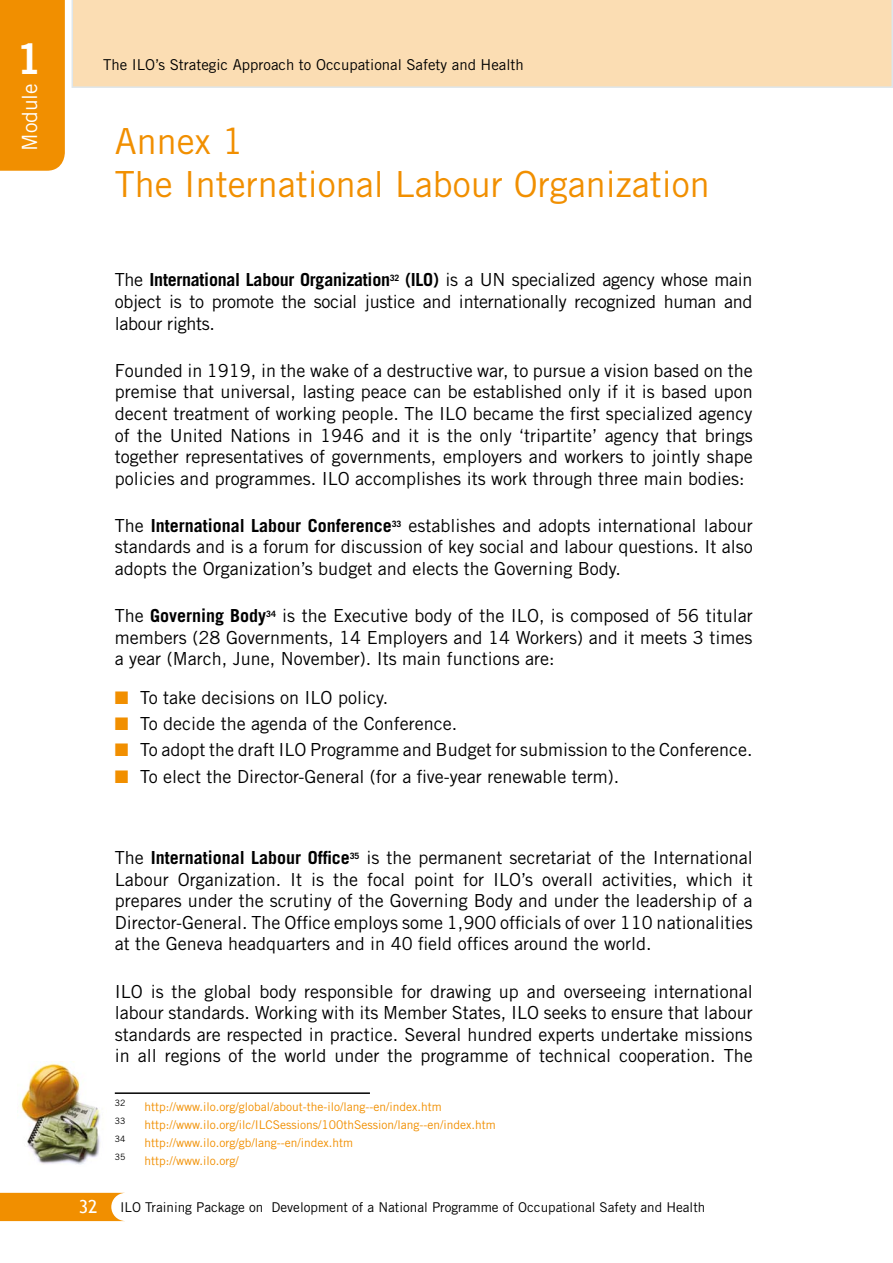
<style>
.page{position:relative;width:893px;height:1263px;background:#fff}
.page>*{position:absolute;margin:0;border:0;box-sizing:border-box;transform-origin:0 0}
.t1{font:42px "Trade Gothic LT Std Bd 2";color:#fff}
.t2{font:36px/43.2px "Trade Gothic LT Std";color:#f18f00}
.t3{font:21px "Trade Gothic LT Std";color:#fff}
.t4{font:18px/21.6px "Trade Gothic LT Std";color:#000;text-align:justify}
.t5{font:18px "Trebuchet MS";color:#fff}
.t6{font:15px "Trade Gothic LT Std";color:#000}
.t7{font:13.5px "Trade Gothic LT Std";color:#000}
.t8{font:12px "Trade Gothic LT Std";color:#f18f00}
.t9{font:8.7px "Trade Gothic LT Std";color:#000}
.s1{font-weight:700}
.s2{font-family:"Dixieland Normal";color:#f18f00}
</style>
<div class="page">
<div style="left:72px;top:0;width:821px;height:88px;background:#fbddb3"></div>
<div style="left:0;top:0;width:65px;height:171px;background:#f18f00"></div>
<svg style="left:0;top:1193px;width:124px;height:28px;background:#f29713"></svg>
<img style="left:20px;top:1061px;width:80px;height:104px">
<hr style="left:115px;top:1092px;width:255px;height:2px;background:#000">
<h1 class="t1" style="left:16px;top:33px;width:27px">1</h1>
<p class="t3" style="left:17px;top:151px;width:69px;rotate:-90deg">Module</p>
<p class="t6" style="left:103px;top:56px;width:422px">The ILO’s Strategic Approach to Occupational Safety and Health</p>
<h2 class="t2" style="left:115px;top:119px;width:597px">Annex 1<br>The International Labour Organization</h2>
<p class="t4" style="left:115px;top:269px;width:639px">The <span class="s1">International Labour Organization</span><sup>32</sup> <span class="s1">(ILO)</span> is a UN specialized agency whose main object is to promote the social justice and internationally recognized human and labour rights.</p>
<p class="t4" style="left:115px;top:359px;width:639px">Founded in 1919, in the wake of a destructive war, to pursue a vision based on the premise that universal, lasting peace can be established only if it is based upon decent treatment of working people. The ILO became the first specialized agency of the United Nations in 1946 and it is the only ‘tripartite’ agency that brings together representatives of governments, employers and workers to jointly shape policies and programmes. ILO accomplishes its work through three main bodies:</p>
<p class="t4" style="left:115px;top:514px;width:639px">The <span class="s1">International Labour Conference</span><sup>33</sup> establishes and adopts international labour standards and is a forum for discussion of key social and labour questions. It also adopts the Organization’s budget and elects the Governing Body.</p>
<p class="t4" style="left:115px;top:605px;width:639px">The <span class="s1">Governing Body</span><sup>34</sup> is the Executive body of the ILO, is composed of 56 titular members (28 Governments, 14 Employers and 14 Workers) and it meets 3 times a year (March, June, November). Its main functions are:</p>
<p class="t4" style="left:115px;top:685px;width:639px;line-height:26.1px;text-align:left"><span class="s2">Q</span> To take decisions on ILO policy.<br><span class="s2">Q</span> To decide the agenda of the Conference.<br><span class="s2">Q</span> To adopt the draft ILO Programme and Budget for submission to the Conference.<br><span class="s2">Q</span> To elect the Director-General (for a five-year renewable term).</p>
<p class="t5" style="left:79px;top:1196px;width:20px">32</p>
<p class="t4" style="left:115px;top:847px;width:639px">The <span class="s1">International Labour Office</span><sup>35</sup> is the permanent secretariat of the International Labour Organization. It is the focal point for ILO’s overall activities, which it prepares under the scrutiny of the Governing Body and under the leadership of a Director-General. The Office employs some 1,900 officials of over 110 nationalities at the Geneva headquarters and in 40 field offices around the world.</p>
<p class="t4" style="left:115px;top:980px;width:639px">ILO is the global body responsible for drawing up and overseeing international labour standards. Working with its Member States, ILO seeks to ensure that labour standards are respected in practice. Several hundred experts undertake missions in all regions of the world under the programme of technical cooperation. The</p>
<p class="t9" style="left:115px;top:1098px;width:12px">32</p>
<p class="t8" style="left:145px;top:1100px;width:299px">http://www.ilo.org/global/about-the-ilo/lang--en/index.htm</p>
<p class="t9" style="left:115px;top:1116px;width:12px">33</p>
<p class="t8" style="left:145px;top:1118px;width:353px">http://www.ilo.org/ilc/ILCSessions/100thSession/lang--en/index.htm</p>
<p class="t9" style="left:115px;top:1134px;width:12px">34</p>
<p class="t8" style="left:145px;top:1136px;width:210px">http://www.ilo.org/gb/lang--en/index.htm</p>
<p class="t9" style="left:115px;top:1152px;width:12px">35</p>
<p class="t8" style="left:145px;top:1154px;width:96px">http://www.ilo.org/</p>
<p class="t7" style="left:120px;top:1199px;width:587px">ILO Training Package on Development of a National Programme of Occupational Safety and Health</p>
</div>
